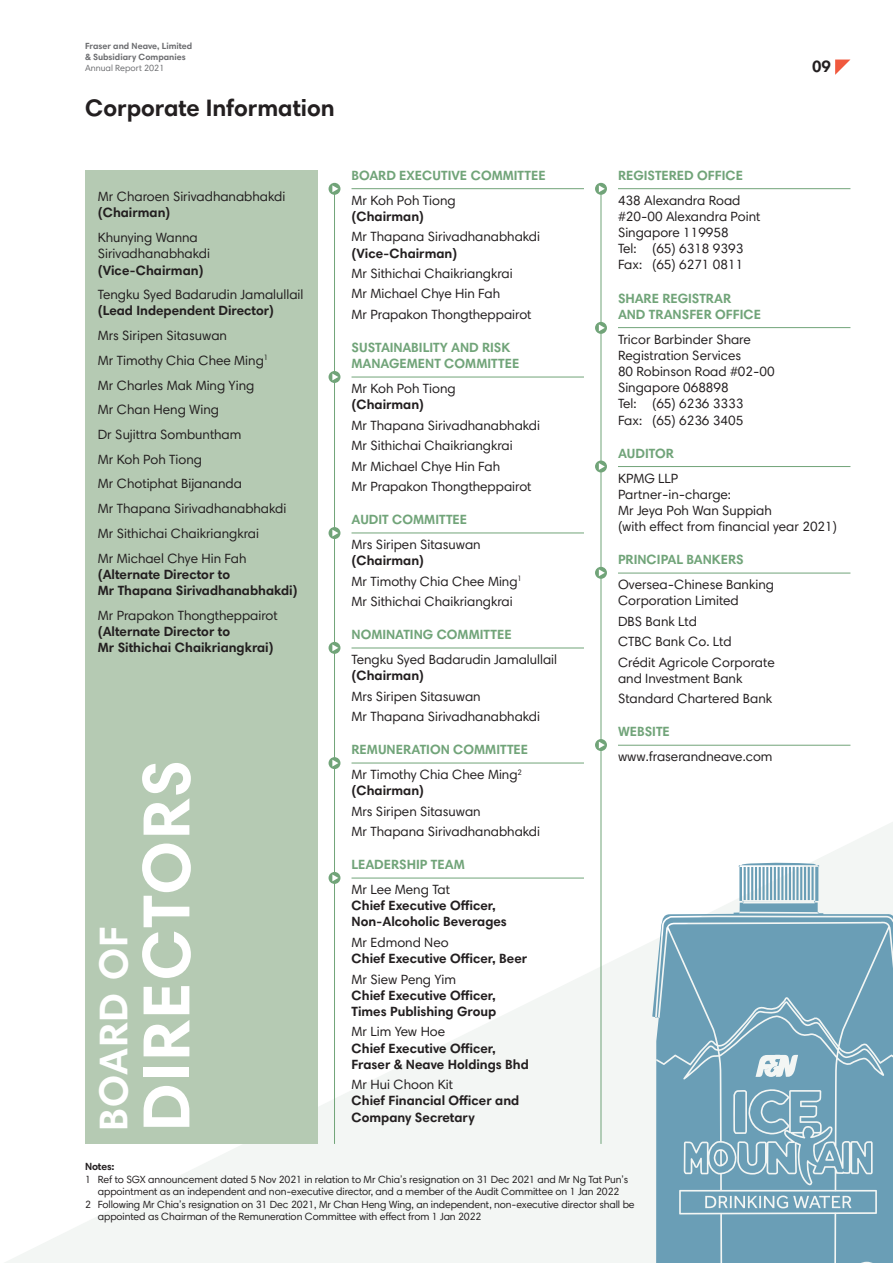
<style>
.page{position:relative;width:893px;height:1263px;background:#fff}
.page>*{position:absolute;margin:0;border:0;box-sizing:border-box;transform-origin:0 0}
.t1{font:700 67.2px "Harmonia Sans Pro";letter-spacing:.025em;color:#fff}
.t2{font:700 40.5px "Harmonia Sans Pro";letter-spacing:.015em;color:#fff}
.t3{font:700 24px "Harmonia Sans Pro";color:#231f20}
.t4{font:700 16.5px "Harmonia Sans Pro";color:#231f20}
.t5{font:13.5px/16.2px "Harmonia Sans Pro";color:#231f20}
.t6{font:700 13.5px/16.2px "Harmonia Sans Pro";color:#231f20}
.t7{font:700 13.5px/16.2px "Harmonia Sans Pro";color:#71a479}
.t8{font:10.5px/12.6px "Harmonia Sans Pro";letter-spacing:-.01em;color:#231f20;text-align:center}
.t9{font:700 10.5px "Harmonia Sans Pro";letter-spacing:-.01em;color:#231f20}
.t10{font:700 9px/10.8px "Harmonia Sans Pro";color:#6c6d70}
.t11{font:9px "Harmonia Sans Pro";color:#6c6d70}
.s1{font-weight:700}
.s2{font-weight:400}
</style>
<div class="page">
<svg style="left:835px;top:60px;width:15px;height:15px"></svg>
<svg style="left:5px;top:821px;width:888px;height:442px"></svg>
<hr style="left:334px;top:192px;width:1px;height:952px;background:#71a479">
<hr style="left:601px;top:193px;width:1px;height:951px;background:#71a479">
<hr style="left:351px;top:188px;width:233px;height:1px;background:#71a479">
<hr style="left:351px;top:377px;width:233px;height:1px;background:#71a479">
<hr style="left:351px;top:533px;width:233px;height:1px;background:#71a479">
<hr style="left:351px;top:648px;width:233px;height:1px;background:#71a479">
<hr style="left:351px;top:763px;width:233px;height:1px;background:#71a479">
<hr style="left:351px;top:878px;width:233px;height:1px;background:#71a479">
<hr style="left:618px;top:188px;width:232px;height:1px;background:#71a479">
<hr style="left:618px;top:327px;width:232px;height:1px;background:#71a479">
<hr style="left:618px;top:466px;width:232px;height:1px;background:#71a479">
<hr style="left:618px;top:573px;width:232px;height:1px;background:#71a479">
<hr style="left:618px;top:745px;width:232px;height:1px;background:#71a479">
<div style="left:85px;top:170px;width:232px;height:974px;background:#b5cab3"></div>
<div style="left:329px;top:183px;width:11px;height:12px;background:#71a479;border-radius:50%"></div>
<svg style="left:332px;top:185px;width:6px;height:7px"></svg>
<div style="left:329px;top:371px;width:11px;height:12px;background:#71a479;border-radius:50%"></div>
<svg style="left:332px;top:373px;width:6px;height:7px"></svg>
<div style="left:329px;top:527px;width:11px;height:12px;background:#71a479;border-radius:50%"></div>
<svg style="left:332px;top:530px;width:6px;height:6px"></svg>
<div style="left:329px;top:642px;width:11px;height:12px;background:#71a479;border-radius:50%"></div>
<svg style="left:332px;top:644px;width:6px;height:7px"></svg>
<div style="left:329px;top:757px;width:11px;height:12px;background:#71a479;border-radius:50%"></div>
<svg style="left:332px;top:760px;width:6px;height:6px"></svg>
<div style="left:329px;top:872px;width:11px;height:12px;background:#71a479;border-radius:50%"></div>
<svg style="left:332px;top:874px;width:6px;height:7px"></svg>
<svg style="left:595px;top:183px;width:12px;height:12px"></svg>
<svg style="left:599px;top:185px;width:6px;height:7px"></svg>
<svg style="left:595px;top:322px;width:12px;height:12px"></svg>
<svg style="left:599px;top:324px;width:6px;height:7px"></svg>
<svg style="left:595px;top:460px;width:12px;height:12px"></svg>
<svg style="left:599px;top:463px;width:6px;height:7px"></svg>
<svg style="left:595px;top:567px;width:12px;height:12px"></svg>
<svg style="left:599px;top:569px;width:6px;height:7px"></svg>
<svg style="left:595px;top:739px;width:12px;height:12px"></svg>
<svg style="left:599px;top:741px;width:6px;height:7px"></svg>
<svg style="left:652px;top:861px;width:241px;height:402px"></svg>
<p class="t10" style="left:85px;top:40px;width:109px">Fraser and Neave, Limited &amp; Subsidiary Companies</p>
<p class="t11" style="left:85px;top:62px;width:81px">Annual Report 2021</p>
<p class="t3" style="left:85px;top:93px;width:251px">Corporate Information</p>
<p class="t5" style="left:98px;top:188px;width:189px">Mr Charoen Sirivadhanabhakdi <span class="s1">(Chairman)</span></p>
<p class="t5" style="left:98px;top:229px;width:114px">Khunying Wanna<br>Sirivadhanabhakdi</p>
<p class="t6" style="left:98px;top:262px;width:107px">(Vice-Chairman)</p>
<p class="t5" style="left:98px;top:286px;width:207px">Tengku Syed Badarudin Jamalullail</p>
<p class="t6" style="left:98px;top:302px;width:178px">(Lead Independent Director)</p>
<p class="t5" style="left:98px;top:327px;width:131px">Mrs Siripen Sitasuwan</p>
<p class="t5" style="left:98px;top:352px;width:172px">Mr Timothy Chia Chee Ming<sup>1</sup></p>
<p class="t5" style="left:98px;top:377px;width:158px">Mr Charles Mak Ming Ying</p>
<p class="t5" style="left:98px;top:401px;width:123px">Mr Chan Heng Wing</p>
<p class="t5" style="left:98px;top:426px;width:145px">Dr Sujittra Sombuntham</p>
<p class="t5" style="left:98px;top:451px;width:106px">Mr Koh Poh Tiong</p>
<p class="t5" style="left:98px;top:475px;width:146px">Mr Chotiphat Bijananda</p>
<p class="t5" style="left:98px;top:500px;width:190px">Mr Thapana Sirivadhanabhakdi</p>
<p class="t5" style="left:98px;top:525px;width:163px">Mr Sithichai Chaikriangkrai</p>
<p class="t6" style="left:98px;top:549px;width:201px"><span class="s2">Mr Michael Chye Hin Fah </span>(Alternate Director to<br>Mr Thapana Sirivadhanabhakdi)</p>
<p class="t6" style="left:98px;top:607px;width:182px"><span class="s2">Mr Prapakon Thongtheppairot </span>(Alternate Director to<br>Mr Sithichai Chaikriangkrai)</p>
<p class="t2" style="left:88px;top:1131px;width:206px;rotate:-90deg">BOARD OF</p>
<p class="t1" style="left:124px;top:1131px;width:373px;rotate:-90deg">DIRECTORS</p>
<p class="t7" style="left:351px;top:167px;width:196px">BOARD EXECUTIVE COMMITTEE</p>
<p class="t5" style="left:351px;top:192px;width:106px">Mr Koh Poh Tiong</p>
<p class="t6" style="left:351px;top:208px;width:74px">(Chairman)</p>
<p class="t5" style="left:351px;top:228px;width:190px">Mr Thapana Sirivadhanabhakdi <span class="s1">(Vice-Chairman)</span></p>
<p class="t5" style="left:351px;top:265px;width:163px">Mr Sithichai Chaikriangkrai</p>
<p class="t5" style="left:351px;top:286px;width:150px">Mr Michael Chye Hin Fah</p>
<p class="t5" style="left:351px;top:306px;width:182px">Mr Prapakon Thongtheppairot</p>
<p class="t7" style="left:351px;top:339px;width:169px">SUSTAINABILITY AND RISK<br>MANAGEMENT COMMITTEE</p>
<p class="t5" style="left:351px;top:380px;width:106px">Mr Koh Poh Tiong</p>
<p class="t6" style="left:351px;top:396px;width:74px">(Chairman)</p>
<p class="t5" style="left:351px;top:417px;width:190px">Mr Thapana Sirivadhanabhakdi</p>
<p class="t5" style="left:351px;top:437px;width:163px">Mr Sithichai Chaikriangkrai</p>
<p class="t5" style="left:351px;top:458px;width:150px">Mr Michael Chye Hin Fah</p>
<p class="t5" style="left:351px;top:478px;width:182px">Mr Prapakon Thongtheppairot</p>
<p class="t7" style="left:351px;top:511px;width:117px">AUDIT COMMITTEE</p>
<p class="t5" style="left:351px;top:536px;width:131px">Mrs Siripen Sitasuwan</p>
<p class="t6" style="left:351px;top:552px;width:74px">(Chairman)</p>
<p class="t5" style="left:351px;top:573px;width:172px">Mr Timothy Chia Chee Ming<sup>1</sup></p>
<p class="t5" style="left:351px;top:593px;width:163px">Mr Sithichai Chaikriangkrai</p>
<p class="t7" style="left:351px;top:626px;width:162px">NOMINATING COMMITTEE</p>
<p class="t5" style="left:351px;top:651px;width:207px">Tengku Syed Badarudin Jamalullail</p>
<p class="t6" style="left:351px;top:667px;width:74px">(Chairman)</p>
<p class="t5" style="left:351px;top:688px;width:131px">Mrs Siripen Sitasuwan</p>
<p class="t5" style="left:351px;top:708px;width:190px">Mr Thapana Sirivadhanabhakdi</p>
<p class="t7" style="left:351px;top:741px;width:178px">REMUNERATION COMMITTEE</p>
<p class="t5" style="left:351px;top:766px;width:172px">Mr Timothy Chia Chee Ming<sup>2</sup></p>
<p class="t6" style="left:351px;top:782px;width:74px">(Chairman)</p>
<p class="t5" style="left:351px;top:803px;width:131px">Mrs Siripen Sitasuwan</p>
<p class="t5" style="left:351px;top:823px;width:190px">Mr Thapana Sirivadhanabhakdi</p>
<p class="t7" style="left:351px;top:856px;width:115px">LEADERSHIP TEAM</p>
<p class="t5" style="left:351px;top:881px;width:100px">Mr Lee Meng Tat</p>
<p class="t6" style="left:351px;top:897px;width:157px">Chief Executive Officer,<br>Non-Alcoholic Beverages</p>
<p class="t5" style="left:351px;top:934px;width:99px">Mr Edmond Neo</p>
<p class="t6" style="left:351px;top:950px;width:177px">Chief Executive Officer, Beer</p>
<p class="t5" style="left:351px;top:971px;width:106px">Mr Siew Peng Yim</p>
<p class="t6" style="left:351px;top:987px;width:146px">Chief Executive Officer,<br>Times Publishing Group</p>
<p class="t5" style="left:351px;top:1023px;width:95px">Mr Lim Yew Hoe</p>
<p class="t6" style="left:351px;top:1040px;width:179px">Chief Executive Officer,<br>Fraser &amp; Neave Holdings Bhd</p>
<p class="t5" style="left:351px;top:1076px;width:103px">Mr Hui Choon Kit</p>
<p class="t6" style="left:351px;top:1092px;width:169px">Chief Financial Officer and<br>Company Secretary</p>
<p class="t4" style="left:812px;top:55px;width:20px">09</p>
<p class="t7" style="left:618px;top:167px;width:127px">REGISTERED OFFICE</p>
<p class="t5" style="left:618px;top:192px;width:124px">438 Alexandra Road</p>
<p class="t5" style="left:618px;top:208px;width:144px">#20-00 Alexandra Point</p>
<p class="t5" style="left:618px;top:224px;width:112px">Singapore 119958</p>
<p class="t5" style="left:618px;top:240px;width:127px">Tel: (65) 6318 9393</p>
<p class="t5" style="left:618px;top:257px;width:127px">Fax: (65) 6271 0811</p>
<p class="t7" style="left:618px;top:290px;width:145px">SHARE REGISTRAR<br>AND TRANSFER OFFICE</p>
<p class="t5" style="left:618px;top:331px;width:134px">Tricor Barbinder Share<br>Registration Services</p>
<p class="t5" style="left:618px;top:363px;width:158px">80 Robinson Road #02-00</p>
<p class="t5" style="left:618px;top:379px;width:112px">Singapore 068898</p>
<p class="t5" style="left:618px;top:395px;width:127px">Tel: (65) 6236 3333</p>
<p class="t5" style="left:618px;top:412px;width:127px">Fax: (65) 6236 3405</p>
<p class="t7" style="left:618px;top:445px;width:57px">AUDITOR</p>
<p class="t5" style="left:618px;top:470px;width:62px">KPMG LLP</p>
<p class="t5" style="left:618px;top:486px;width:115px">Partner-in-charge:</p>
<p class="t5" style="left:618px;top:502px;width:155px">Mr Jeya Poh Wan Suppiah</p>
<p class="t5" style="left:618px;top:518px;width:221px">(with effect from financial year 2021)</p>
<p class="t7" style="left:618px;top:551px;width:127px">PRINCIPAL BANKERS</p>
<p class="t5" style="left:618px;top:576px;width:158px">Oversea-Chinese Banking<br>Corporation Limited</p>
<p class="t5" style="left:618px;top:613px;width:80px">DBS Bank Ltd</p>
<p class="t5" style="left:618px;top:633px;width:115px">CTBC Bank Co. Ltd</p>
<p class="t5" style="left:618px;top:654px;width:158px">Crédit Agricole Corporate and Investment Bank</p>
<p class="t5" style="left:618px;top:690px;width:156px">Standard Chartered Bank</p>
<p class="t7" style="left:618px;top:723px;width:53px">WEBSITE</p>
<p class="t5" style="left:618px;top:748px;width:156px">www.fraserandneave.com</p>
<p class="t9" style="left:85px;top:1160px;width:31px">Notes:</p>
<p class="t8" style="left:85px;top:1172px;width:545px">1 Ref to SGX announcement dated 5 Nov 2021 in relation to Mr Chia’s resignation on 31 Dec 2021 and Mr Ng Tat Pun’s appointment as an independent and non-executive director, and a member of the Audit Committee on 1 Jan 2022</p>
<p class="t8" style="left:98px;top:1198px;width:538px;text-align:left;text-indent:-13px">2 Following Mr Chia’s resignation on 31 Dec 2021, Mr Chan Heng Wing, an independent, non-executive director shall be appointed as Chairman of the Remuneration Committee with effect from 1 Jan 2022</p>
</div>
